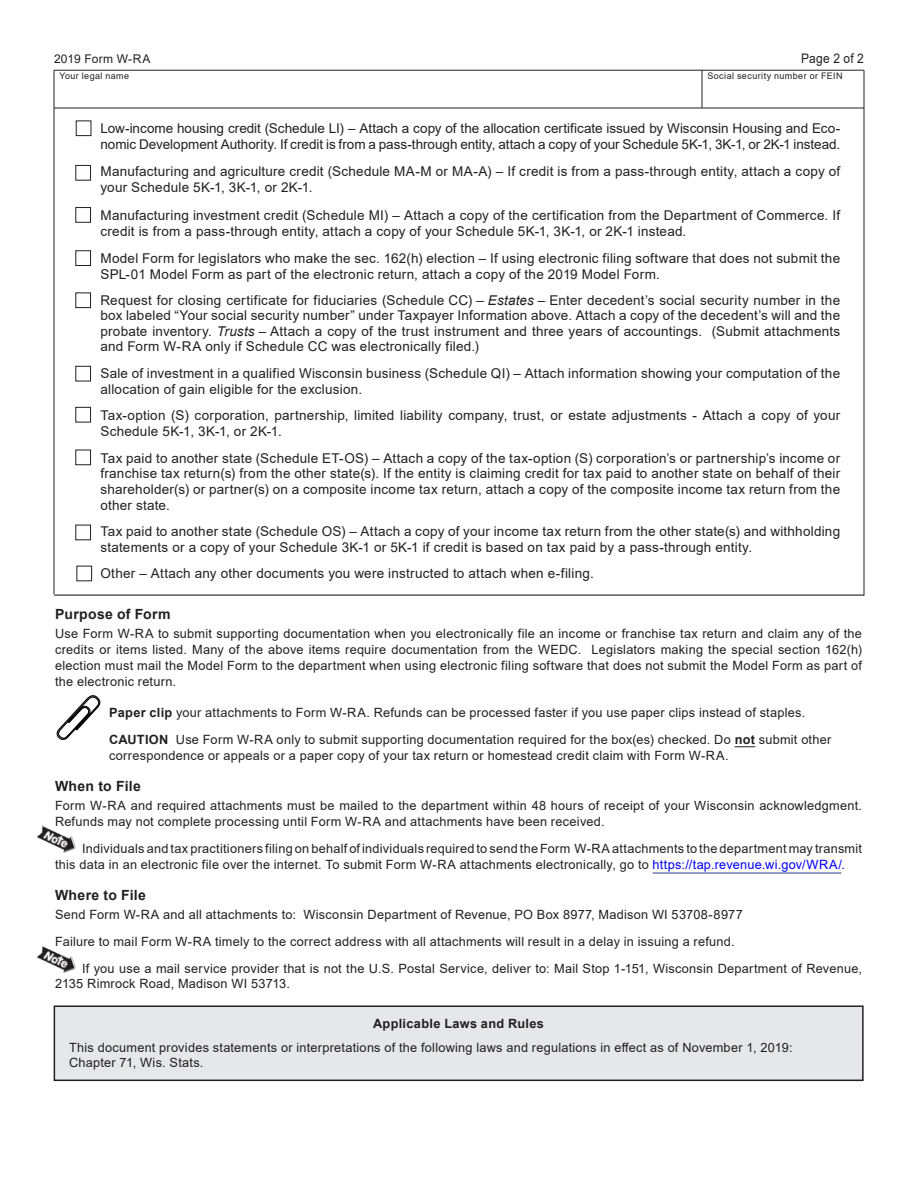
<style>
.page{position:relative;width:918px;height:1188px;background:#fff}
.page>*{position:absolute;margin:0;border:0;box-sizing:border-box;transform-origin:0 0}
.t1{font:700 14.1px "Arial";letter-spacing:.02em;color:#231f20}
.t2{font:13.5px/15.8px "Arial";letter-spacing:.015em;color:#231f20}
.t3{font:13.2px "Arial";letter-spacing:.015em;color:#231f20;scale:.91 1}
.t4{font:12.75px/15.8px "Arial";letter-spacing:.02em;color:#231f20}
.t5{font:700 12.75px "Arial";letter-spacing:.025em;color:#231f20}
.t6{font:12px "Arial";letter-spacing:.025em;color:#231f20}
.t7{font:9px "Arial";letter-spacing:.045em;color:#231f20}
.s1{font-style:italic}
.s2{font-weight:700}
.s3{color:#00f}
</style>
<div class="page">
<hr style="left:54px;top:70px;width:1px;height:524px;background:#231f20">
<hr style="left:54px;top:70px;width:810px;height:1px;background:#231f20">
<hr style="left:864px;top:70px;width:1px;height:526px;background:#231f20">
<hr style="left:54px;top:108px;width:810px;height:1px;background:#231f20">
<hr style="left:702px;top:70px;width:1px;height:38px;background:#231f20">
<hr style="left:54px;top:595px;width:810px;height:1px;background:#231f20">
<img style="left:37px;top:945px;width:39px;height:28px">
<svg style="left:735px;top:746px;width:20px;height:1px"></svg>
<hr style="left:653px;top:873px;width:188px;height:1px;background:#253f8e">
<svg style="left:56px;top:695px;width:45px;height:45px"></svg>
<img style="left:37px;top:825px;width:39px;height:28px">
<div style="left:76px;top:207px;width:15px;height:15px;border:1px solid #231f20"></div>
<div style="left:76px;top:165px;width:15px;height:15px;border:1px solid #231f20"></div>
<div style="left:76px;top:251px;width:15px;height:15px;border:1px solid #231f20"></div>
<div style="left:76px;top:293px;width:15px;height:15px;border:1px solid #231f20"></div>
<div style="left:76px;top:366px;width:15px;height:15px;border:1px solid #231f20"></div>
<div style="left:76px;top:407px;width:15px;height:15px;border:1px solid #231f20"></div>
<div style="left:76px;top:450px;width:15px;height:15px;border:1px solid #231f20"></div>
<div style="left:76px;top:525px;width:15px;height:15px;border:1px solid #231f20"></div>
<div style="left:77px;top:566px;width:15px;height:15px;border:1px solid #231f20"></div>
<div style="left:76px;top:121px;width:15px;height:15px;border:1px solid #231f20"></div>
<div style="left:54px;top:1006px;width:809px;height:74px;background:#e6e7e9"></div>
<div style="left:54px;top:1005px;width:810px;height:76px;border:2px solid #231f20"></div>
<p class="t6" style="left:54px;top:50px;width:98px">2019 Form W‑RA</p>
<p class="t3" style="left:801px;top:49px;width:70px">Page 2 of 2</p>
<p class="t7" style="left:59px;top:70px;width:71px">Your legal name</p>
<p class="t7" style="left:707px;top:70px;width:137px">Social security number or FEIN</p>
<p class="t2" style="left:100px;top:120px;width:741px">Low-income housing credit (Schedule LI) – Attach a copy of the allocation certificate issued by Wisconsin Housing and Eco&shy;nomic Development Authority. If credit is from a pass-through entity, attach a copy of your Schedule 5K-1, 3K-1, or 2K-1 instead.</p>
<p class="t2" style="left:100px;top:163px;width:741px;line-height:16.5px">Manufacturing and agriculture credit (Schedule MA‑M or MA‑A) – If credit is from a pass-through entity, attach a copy of your Schedule 5K-1, 3K-1, or 2K-1.</p>
<p class="t2" style="left:100px;top:207px;width:741px;line-height:16.5px">Manufacturing investment credit (Schedule MI) – Attach a copy of the certification from the Department of Commerce. If credit is from a pass-through entity, attach a copy of your Schedule 5K-1, 3K-1, or 2K-1 instead.</p>
<p class="t2" style="left:100px;top:250px;width:741px">Model Form for legislators who make the sec. 162(h) election – If using electronic filing software that does not submit the<br>SPL‑01 Model Form as part of the electronic return, attach a copy of the 2019 Model Form.</p>
<p class="t2" style="left:100px;top:292px;width:741px;text-align:justify">Request for closing certificate for fiduciaries (Schedule CC) – <span class="s1">Estates</span> – Enter decedent’s social security number in the box labeled “Your social security number” under Taxpayer Information above. Attach a copy of the decedent’s will and the probate inventory. <span class="s1">Trusts</span> – Attach a copy of the trust instrument and three years of accountings. (Submit attachments and Form W‑RA only if Schedule CC was electronically filed.)</p>
<p class="t2" style="left:100px;top:365px;width:741px">Sale of investment in a qualified Wisconsin business (Schedule QI) – Attach information showing your computation of the allocation of gain eligible for the exclusion.</p>
<p class="t2" style="left:100px;top:408px;width:741px">Tax-option (S) corporation, partnership, limited liability company, trust, or estate adjustments - Attach a copy of your<br>Schedule 5K-1, 3K-1, or 2K-1.</p>
<p class="t2" style="left:100px;top:450px;width:741px;text-align:justify">Tax paid to another state (Schedule ET-OS) – Attach a copy of the tax-option (S) corporation’s or partnership’s income or franchise tax return(s) from the other state(s). If the entity is claiming credit for tax paid to another state on behalf of their shareholder(s) or partner(s) on a composite income tax return, attach a copy of the composite income tax return from the other state.</p>
<p class="t2" style="left:100px;top:523px;width:741px">Tax paid to another state (Schedule OS) – Attach a copy of your income tax return from the other state(s) and withholding statements or a copy of your Schedule 3K-1 or 5K-1 if credit is based on tax paid by a pass-through entity.</p>
<p class="t2" style="left:100px;top:566px;width:495px">Other – Attach any other documents you were instructed to attach when e-filing.</p>
<p class="t1" style="left:55px;top:605px;width:117px">Purpose of Form</p>
<p class="t4" style="left:55px;top:626px;width:809px;text-align:justify">Use Form W-RA to submit supporting documentation when you electronically file an income or franchise tax return and claim any of the credits or items listed. Many of the above items require documentation from the WEDC. Legislators making the special section 162(h) election must mail the Model Form to the department when using electronic filing software that does not submit the Model Form as part of the electronic return.</p>
<p class="t4" style="left:109px;top:705px;width:698px"><span class="s2">Paper clip</span> your attachments to Form W‑RA. Refunds can be processed faster if you use paper clips instead of staples.</p>
<p class="t4" style="left:109px;top:731px;width:724px"><span class="s2">CAUTION</span> Use Form W-RA only to submit supporting documentation required for the box(es) checked. Do <span class="s2">not</span> submit other</p>
<p class="t4" style="left:109px;top:747px;width:621px">correspondence or appeals or a paper copy of your tax return or homestead credit claim with Form W-RA.</p>
<p class="t1" style="left:55px;top:777px;width:87px">When to File</p>
<p class="t4" style="left:55px;top:798px;width:809px">Form W-RA and required attachments must be mailed to the department within 48 hours of receipt of your Wisconsin acknowledgment.<br>Refunds may not complete processing until Form W-RA and attachments have been received.</p>
<p class="t4" style="left:55px;top:840px;width:808px;text-indent:27px">Individuals and tax practitioners filing on behalf of individuals required to send the Form W‑RA attachments to the department may transmit this data in an electronic file over the internet. To submit Form W-RA attachments electronically, go to <span class="s3">https://tap.revenue.wi.gov/WRA/.</span></p>
<p class="t1" style="left:55px;top:886px;width:92px">Where to File</p>
<p class="t4" style="left:55px;top:907px;width:689px">Send Form W-RA and all attachments to: Wisconsin Department of Revenue, PO Box 8977, Madison WI 53708-8977</p>
<p class="t4" style="left:55px;top:934px;width:681px">Failure to mail Form W‑RA timely to the correct address with all attachments will result in a delay in issuing a refund.</p>
<p class="t4" style="left:55px;top:960px;width:809px;text-indent:27px">If you use a mail service provider that is not the U.S. Postal Service, deliver to: Mail Stop 1-151, Wisconsin Department of Revenue,<br>2135 Rimrock Road, Madison WI 53713.</p>
<p class="t5" style="left:373px;top:1015px;width:172px">Applicable Laws and Rules</p>
<p class="t4" style="left:69px;top:1039px;width:725px">This document provides statements or interpretations of the following laws and regulations in effect as of November 1, 2019:</p>
<p class="t4" style="left:69px;top:1054px;width:136px">Chapter 71, Wis. Stats.</p>
</div>
